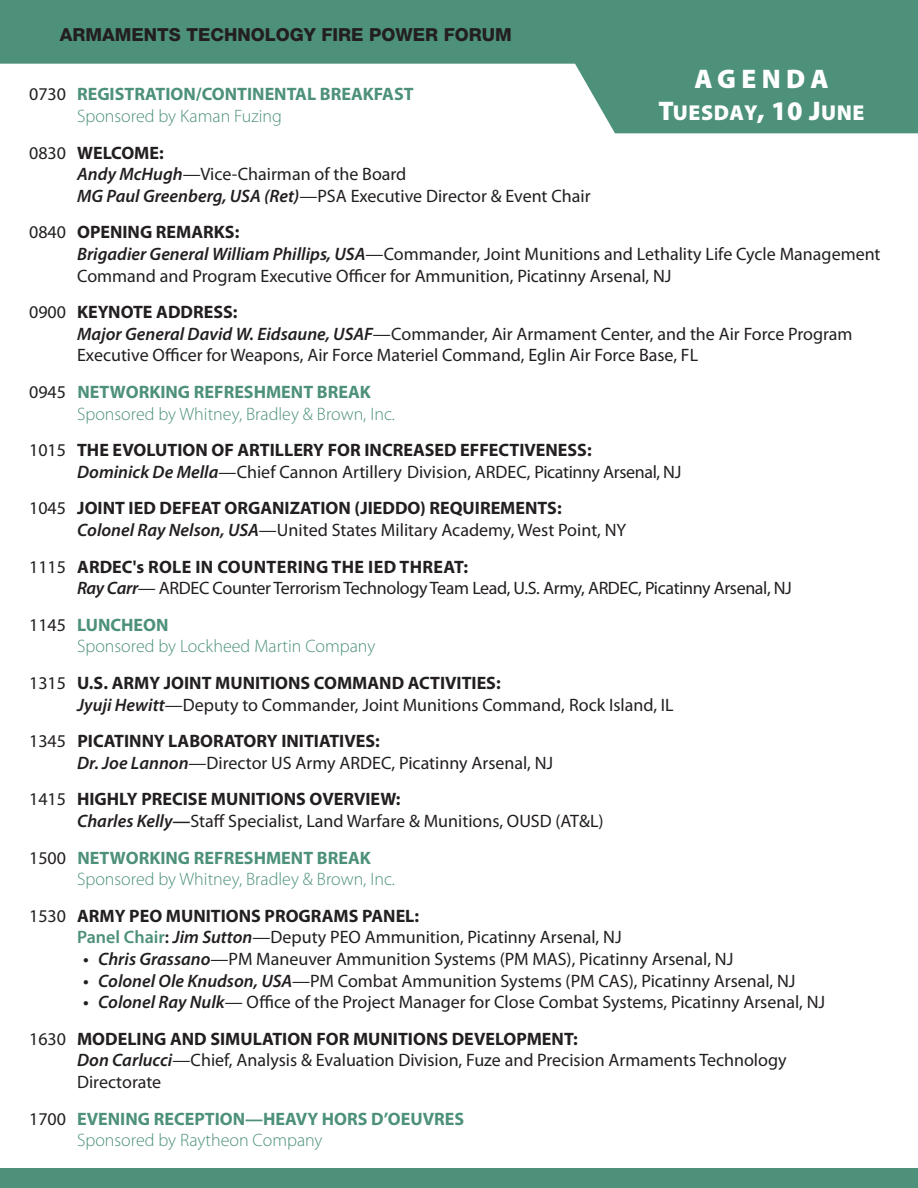
<style>
.page{position:relative;width:918px;height:1188px;background:#fff}
.page>*{position:absolute;margin:0;border:0;box-sizing:border-box;transform-origin:0 0}
.t1{font:900 27px "Myriad Pro";letter-spacing:.2em;color:#fff}
.t2{font:900 21.6px "Myriad Pro";color:#fff}
.t3{font:18px/21.6px "Myriad Pro";color:#231f20}
.t4{font:700 18px "Myriad Pro";color:#231f20}
.t5{font:300 18px "Myriad Pro";color:#4d917a}
.t6{font:700 18px "Myriad Pro";color:#4d917a}
.t7{font:18px "Myriad Pro";letter-spacing:-.02em;color:#231f20}
.Agenda_headings{font:800 18px "Helvetica Neue LT Std";color:#231f20}
.t8{font:italic 600 18px/21.6px "Myriad Pro";color:#231f20;text-align:justify}
.s1{font-size:27px}
.s2{font-weight:400;color:#231f20}
.s3{font-weight:400}
.s4{font-weight:600;font-style:italic}
.s5{font-weight:600;color:#4d917a}
.s6{font-weight:600}
</style>
<div class="page">
<svg style="left:0;top:0;width:918px;height:133px;fill:#4d917a"></svg>
<div style="left:0;top:1168px;width:918px;height:20px;background:#4d917a"></div>
<p class="Agenda_headings" style="left:60px;top:24px;width:454px">ARMAMENTS TECHNOLOGY FIRE POWER FORUM</p>
<p class="t1" style="left:694px;top:61px;width:136px">AGENDA</p>
<p class="t2" style="left:659px;top:98px;width:192px"><span class="s1">T</span>UESDAY<span class="s1">, 10 J</span>UNE</p>
<p class="t6" style="left:29px;top:83px;width:386px"><span class="s2">0730</span> REGISTRATION/CONTINENTAL BREAKFAST</p>
<p class="t5" style="left:77px;top:105px;width:206px">Sponsored by Kaman Fuzing</p>
<p class="t4" style="left:29px;top:141px;width:136px"><span class="s3">0830</span> WELCOME:</p>
<p class="t3" style="left:77px;top:163px;width:331px"><span class="s4">Andy McHugh</span>—Vice-Chairman of the Board</p>
<p class="t3" style="left:77px;top:185px;width:515px"><span class="s4">MG Paul Greenberg, USA (Ret)</span>—PSA Executive Director &amp; Event Chair</p>
<p class="t4" style="left:29px;top:221px;width:212px"><span class="s3">0840</span> OPENING REMARKS:</p>
<p class="t3" style="left:77px;top:243px;width:805px"><span class="s4">Brigadier General William Phillips, USA</span>—Commander, Joint Munitions and Lethality Life Cycle Management<br>Command and Program Executive Officer for Ammunition, Picatinny Arsenal, NJ</p>
<p class="t4" style="left:29px;top:300px;width:210px"><span class="s3">0900</span> KEYNOTE ADDRESS:</p>
<p class="t3" style="left:77px;top:323px;width:777px"><span class="s4">Major General David W. Eidsaune, USAF</span>—Commander, Air Armament Center, and the Air Force Program<br>Executive Officer for Weapons, Air Force Materiel Command, Eglin Air Force Base, FL</p>
<p class="t6" style="left:29px;top:380px;width:343px"><span class="s2">0945</span> NETWORKING REFRESHMENT BREAK</p>
<p class="t5" style="left:77px;top:403px;width:319px">Sponsored by Whitney, Bradley &amp; Brown, Inc.</p>
<p class="t4" style="left:29px;top:438px;width:564px"><span class="s3">1015</span> THE EVOLUTION OF ARTILLERY FOR INCREASED EFFECTIVENESS:</p>
<p class="t3" style="left:77px;top:461px;width:606px"><span class="s4">Dominick De Mella</span>—Chief Cannon Artillery Division, ARDEC, Picatinny Arsenal, NJ</p>
<p class="t4" style="left:29px;top:497px;width:534px"><span class="s3">1045</span> JOINT IED DEFEAT ORGANIZATION (JIEDDO) REQUIREMENTS:</p>
<p class="t3" style="left:77px;top:519px;width:551px"><span class="s4">Colonel Ray Nelson, USA</span>—United States Military Academy, West Point, NY</p>
<p class="t4" style="left:29px;top:555px;width:142px"><span class="s3">1115</span> ARDEC'S ROLE</p>
<p class="t4" style="left:195px;top:555px;width:45px">IN COUNTERING</p>
<p class="t4" style="left:332px;top:555px;width:12px">THE</p>
<p class="t4" style="left:368px;top:555px;width:54px">IED THREAT</p>
<p class="t4" style="left:464px;top:555px;width:6px">:</p>
<p class="t7" style="left:77px;top:577px;width:716px"><span class="s4">Ray Carr</span>— ARDEC Counter TerrorismTechnology Team Lead, U.S. Army, ARDEC, Picatinny Arsenal, NJ</p>
<p class="t6" style="left:29px;top:613px;width:141px"><span class="s2">1145</span> LUNCHEON</p>
<p class="t5" style="left:77px;top:636px;width:300px">Sponsored by Lockheed Martin Company</p>
<p class="t4" style="left:29px;top:671px;width:473px"><span class="s3">1315</span> U.S. ARMY JOINT MUNITIONS COMMAND ACTIVITIES:</p>
<p class="t3" style="left:77px;top:693px;width:598px"><span class="s4">Jyuji Hewitt</span>—Deputy to Commander, Joint Munitions Command, Rock Island, IL</p>
<p class="t4" style="left:29px;top:729px;width:352px"><span class="s3">1345</span> PICATINNY LABORATORY INITIATIVES:</p>
<p class="t3" style="left:77px;top:752px;width:478px"><span class="s4">Dr. Joe Lannon</span>—Director US Army ARDEC, Picatinny Arsenal, NJ</p>
<p class="t4" style="left:29px;top:788px;width:373px"><span class="s3">1415</span> HIGHLY PRECISE MUNITIONS OVERVIEW:</p>
<p class="t3" style="left:77px;top:810px;width:528px"><span class="s4">Charles Kelly—</span>Staff Specialist, Land Warfare &amp; Munitions, OUSD (AT&amp;L)</p>
<p class="t6" style="left:29px;top:846px;width:343px"><span class="s2">1500</span> NETWORKING REFRESHMENT BREAK</p>
<p class="t5" style="left:77px;top:868px;width:319px">Sponsored by Whitney, Bradley &amp; Brown, Inc.</p>
<p class="t4" style="left:29px;top:904px;width:392px"><span class="s3">1530</span> ARMY PEO MUNITIONS PROGRAMS PANEL:</p>
<p class="t3" style="left:77px;top:926px;width:546px"><span class="s5">Panel Chair</span><span class="s6">:</span> <span class="s4">Jim Sutton</span>—Deputy PEO Ammunition, Picatinny Arsenal, NJ</p>
<p class="t3" style="left:98px;top:948px;width:637px"><span class="s4">Chris Grassano</span>—PM Maneuver Ammunition Systems (PM MAS), Picatinny Arsenal, NJ</p>
<p class="t3" style="left:98px;top:969px;width:699px"><span class="s4">Colonel Ole Knudson, USA</span>—PM Combat Ammunition Systems (PM CAS), Picatinny Arsenal, NJ</p>
<p class="t3" style="left:98px;top:991px;width:729px"><span class="s4">Colonel Ray Nulk</span>— Office of the Project Manager for Close Combat Systems, Picatinny Arsenal, NJ</p>
<p class="t4" style="left:29px;top:1027px;width:550px"><span class="s3">1630</span> MODELING AND SIMULATION FOR MUNITIONS DEVELOPMENT:</p>
<p class="t3" style="left:77px;top:1049px;width:711px"><span class="s4">Don Carlucci</span>—Chief, Analysis &amp; Evaluation Division, Fuze and Precision Armaments Technology</p>
<p class="t3" style="left:77px;top:1071px;width:86px">Directorate</p>
<p class="t6" style="left:29px;top:1107px;width:437px"><span class="s2">1700</span> EVENING RECEPTION—HEAVY HORS D’OEUVRES</p>
<p class="t5" style="left:77px;top:1129px;width:247px">Sponsored by Raytheon Company</p>
<p class="t8" style="left:83px;top:948px;width:7px">• • •</p>
</div>
